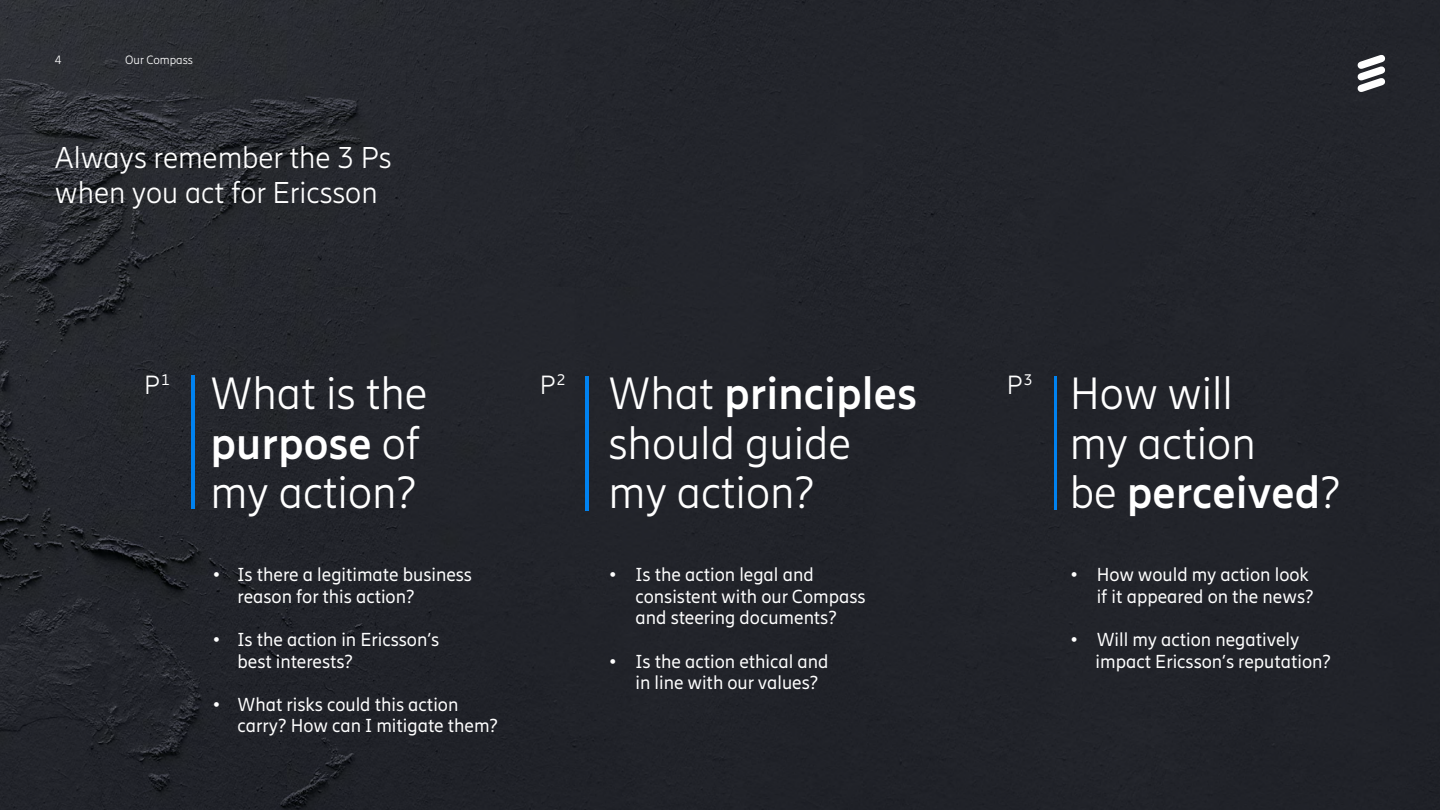
<style>
.page{position:relative;width:1440px;height:810px;background:#22242a}
.page>*{position:absolute;margin:0;border:0;box-sizing:border-box;transform-origin:0 0}
.t1{font:300 45px/49.5px "Ericsson Hilda";color:#fff}
.t2{font:300 30px/34.5px "Ericsson Hilda";color:#fff}
.t3{font:300 26.25px "Ericsson Hilda";color:#fff}
.t4{font:18.75px/21.6px "Ericsson Hilda";color:#fff}
.t5{font:300 12px "Ericsson Hilda";color:#fff}
.s1{font-weight:700}
</style>
<div class="page">
<svg style="left:1358px;top:55px;width:27px;height:37px"></svg>
<hr style="left:586px;top:377px;width:3px;height:134px;background:#0082f0">
<hr style="left:191px;top:376px;width:3px;height:133px;background:#0082f0">
<hr style="left:1054px;top:377px;width:3px;height:133px;background:#0082f0">
<p class="t5" style="left:55px;top:53px;width:8px">4</p>
<p class="t5" style="left:125px;top:53px;width:69px">Our Compass</p>
<h2 class="t2" style="left:55px;top:141px;width:338px">Always remember the 3 Ps when you act for Ericsson</h2>
<h3 class="t3" style="left:144px;top:370px;width:27px">P <sup>1</sup></h3>
<h3 class="t3" style="left:540px;top:370px;width:27px">P <sup>2</sup></h3>
<h3 class="t3" style="left:1007px;top:370px;width:27px">P <sup>3</sup></h3>
<h1 class="t1" style="left:211px;top:369px;width:218px">What is the <span class="s1">purpose</span> of my action?</h1>
<h1 class="t1" style="left:609px;top:369px;width:310px">What <span class="s1">principles </span>should guide my action?</h1>
<p class="t4" style="left:238px;top:564px;width:236px;text-indent:-26px">• Is there a legitimate business reason for this action?</p>
<p class="t4" style="left:238px;top:629px;width:203px;text-indent:-26px">• Is the action in Ericsson’s best interests?</p>
<p class="t4" style="left:238px;top:693px;width:262px;text-indent:-26px">• What risks could this action carry? How can I mitigate them?</p>
<p class="t4" style="left:636px;top:564px;width:232px;text-indent:-27px">• Is the action legal and consistent with our Compass and steering documents?</p>
<p class="t4" style="left:636px;top:650px;width:194px;text-indent:-27px">• Is the action ethical and in line with our values?</p>
<h1 class="t1" style="left:1070px;top:369px;width:272px">How will<br>my action<br>be <span class="s1">perceived</span>?</h1>
<p class="t4" style="left:1070px;top:564px;width:245px;text-align:right">• How would my action look if it appeared on the news?</p>
<p class="t4" style="left:1096px;top:629px;width:237px;text-indent:-26px">• Will my action negatively impact Ericsson’s reputation?</p>
</div>
